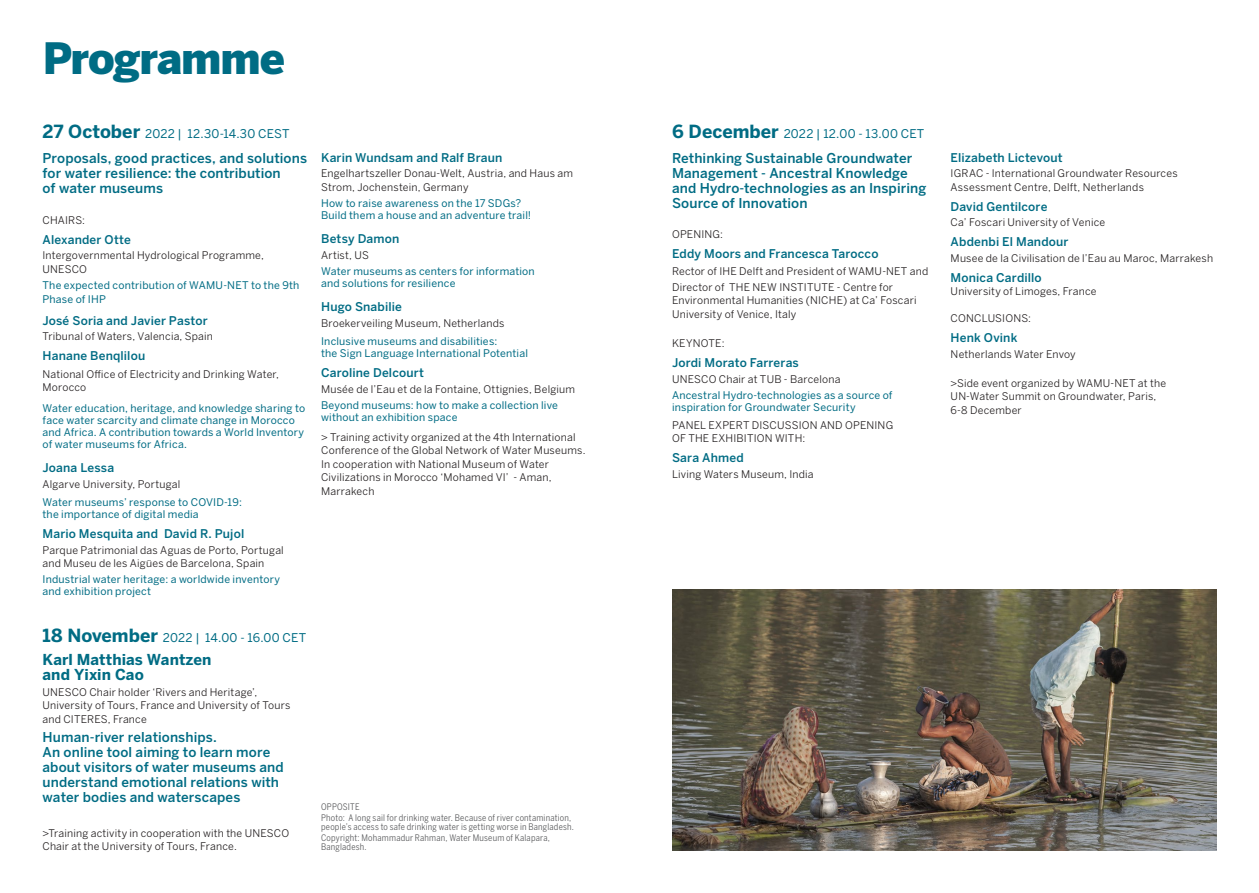
<style>
.page{position:relative;width:1259px;height:893px;background:#fff}
.page>*{position:absolute;margin:0;border:0;box-sizing:border-box;transform-origin:0 0}
.t1{font:900 42.9px "Benton Sans";letter-spacing:-.025em;color:#006c84}
.t2{font:700 15px/15px "Benton Sans";letter-spacing:.005em;color:#006c84}
.t3{font:500 13.5px/15px "Benton Sans";letter-spacing:.01em;color:#006c84}
.t4{font:500 12px "Benton Sans";letter-spacing:.015em;color:#006c84}
.t5{font:12px "Benton Sans";letter-spacing:.015em;color:#006c84}
.t6{font:10.5px/13.5px "Benton Sans";letter-spacing:.02em;color:#231f20}
.t7{font:10.5px/12px "Benton Sans";letter-spacing:.015em;color:#006c84}
.t8{font:9px/11.1px "Benton Sans Cond";letter-spacing:.025em;color:#57585a}
.s1{font-weight:700;font-size:18px}
</style>
<div class="page">
<img style="left:672px;top:590px;width:544px;height:260px">
<h1 class="t1" style="left:43px;top:33px;width:244px">Programme</h1>
<p class="t5" style="left:43px;top:126px;width:248px"><span class="s1">27 October</span> 2022 | 12.30-14.30 CEST</p>
<p class="t3" style="left:43px;top:150px;width:266px">Proposals, good practices, and solutions for water resilience: the contribution<br>of water museums</p>
<p class="t6" style="left:43px;top:213px;width:44px">CHAIRS:</p>
<p class="t4" style="left:43px;top:232px;width:90px">Alexander Otte</p>
<p class="t6" style="left:43px;top:249px;width:223px">Intergovernmental Hydrological Programme,<br>UNESCO</p>
<p class="t7" style="left:43px;top:279px;width:258px;line-height:13.5px">The expected contribution of WAMU-NET to the 9th<br>Phase of IHP</p>
<p class="t4" style="left:43px;top:313px;width:167px">José Soria and Javier Pastor</p>
<p class="t6" style="left:43px;top:330px;width:172px">Tribunal of Waters, Valencia, Spain</p>
<p class="t4" style="left:43px;top:349px;width:104px">Hanane Benqlilou</p>
<p class="t6" style="left:43px;top:367px;width:238px">National Office of Electricity and Drinking Water,<br>Morocco</p>
<p class="t7" style="left:43px;top:402px;width:264px">Water education, heritage, and knowledge sharing to face water scarcity and climate change in Morocco and Africa. A contribution towards a World Inventory of water museums for Africa.</p>
<p class="t4" style="left:43px;top:461px;width:73px">Joana Lessa</p>
<p class="t6" style="left:43px;top:477px;width:139px">Algarve University, Portugal</p>
<p class="t7" style="left:43px;top:496px;width:201px">Water museums’ response to COVID-19: the importance of digital media</p>
<p class="t4" style="left:43px;top:526px;width:203px">Mario Mesquita and David R. Pujol</p>
<p class="t6" style="left:43px;top:543px;width:243px">Parque Patrimonial das Aguas de Porto, Portugal and Museu de les Aigües de Barcelona, Spain</p>
<p class="t7" style="left:43px;top:573px;width:239px">Industrial water heritage: a worldwide inventory and exhibition project</p>
<p class="t5" style="left:43px;top:630px;width:265px"><span class="s1">18 November</span> 2022 | 14.00 - 16.00 CET</p>
<h2 class="t2" style="left:43px;top:652px;width:170px">Karl Matthias Wantzen and Yixin Cao</h2>
<p class="t6" style="left:43px;top:685px;width:249px">UNESCO Chair holder ‘Rivers and Heritage’,<br>University of Tours, France and University of Tours and CITERES, France</p>
<p class="t3" style="left:43px;top:729px;width:243px">Human-river relationships.<br>An online tool aiming to learn more about visitors of water museums and understand emotional relations with water bodies and waterscapes</p>
<p class="t6" style="left:43px;top:826px;width:248px">&gt;Training activity in cooperation with the UNESCO<br>Chair at the University of Tours, France.</p>
<p class="t4" style="left:321px;top:150px;width:183px">Karin Wundsam and Ralf Braun</p>
<p class="t6" style="left:321px;top:167px;width:253px">Engelhartszeller Donau-Welt, Austria, and Haus am<br>Strom, Jochenstein, Germany</p>
<p class="t7" style="left:321px;top:197px;width:212px">How to raise awareness on the 17 SDGs?<br>Build them a house and an adventure trail!</p>
<p class="t4" style="left:321px;top:232px;width:80px">Betsy Damon</p>
<p class="t6" style="left:321px;top:248px;width:49px">Artist, US</p>
<p class="t7" style="left:321px;top:265px;width:215px">Water museums as centers for information and solutions for resilience</p>
<p class="t4" style="left:321px;top:300px;width:82px">Hugo Snabilie</p>
<p class="t6" style="left:321px;top:316px;width:185px">Broekerveiling Museum, Netherlands</p>
<p class="t7" style="left:321px;top:335px;width:208px">Inclusive museums and disabilities:<br>the Sign Language International Potential</p>
<p class="t4" style="left:321px;top:365px;width:104px">Caroline Delcourt</p>
<p class="t6" style="left:321px;top:382px;width:255px">Musée de l’Eau et de la Fontaine, Ottignies, Belgium</p>
<p class="t7" style="left:321px;top:399px;width:238px">Beyond museums: how to make a collection live without an exhibition space</p>
<p class="t6" style="left:321px;top:430px;width:266px">&gt; Training activity organized at the 4th International Conference of the Global Network of Water Museums.<br>In cooperation with National Museum of Water Civilizations in Morocco ‘Mohamed VI’ - Aman, Marrakech</p>
<p class="t8" style="left:321px;top:801px;width:252px">OPPOSITE<br>Photo: A long sail for drinking water. Because of river contamination,</p>
<p class="t8" style="left:321px;top:821px;width:254px">people’s access to safe drinking water is getting worse in Bangladesh.<br>Copyright: Mohammadur Rahman, Water Museum of Kalapara,</p>
<p class="t8" style="left:321px;top:842px;width:47px">Bangladesh.</p>
<p class="t5" style="left:672px;top:126px;width:254px"><span class="s1">6 December</span> 2022 | 12.00 - 13.00 CET</p>
<p class="t3" style="left:672px;top:150px;width:256px">Rethinking Sustainable Groundwater Management - Ancestral Knowledge and Hydro-technologies as an Inspiring Source of Innovation</p>
<p class="t6" style="left:672px;top:228px;width:53px">OPENING:</p>
<p class="t4" style="left:672px;top:247px;width:208px">Eddy Moors and Francesca Tarocco</p>
<p class="t6" style="left:672px;top:264px;width:258px;line-height:15.6px">Rector of IHE Delft and President of WAMU-NET and<br>Director of THE NEW INSTITUTE - Centre for</p>
<p class="t6" style="left:672px;top:294px;width:246px">Environmental Humanities (NICHE) at Ca’ Foscari<br>University of Venice, Italy</p>
<p class="t6" style="left:672px;top:336px;width:54px">KEYNOTE:</p>
<p class="t4" style="left:672px;top:355px;width:128px">Jordi Morato Farreras</p>
<p class="t6" style="left:672px;top:372px;width:170px">UNESCO Chair at TUB - Barcelona</p>
<p class="t7" style="left:672px;top:389px;width:222px">Ancestral Hydro-technologies as a source of inspiration for Groundwater Security</p>
<p class="t6" style="left:672px;top:418px;width:223px">PANEL EXPERT DISCUSSION AND OPENING<br>OF THE EXHIBITION WITH:</p>
<p class="t4" style="left:672px;top:450px;width:73px">Sara Ahmed</p>
<p class="t6" style="left:672px;top:467px;width:143px">Living Waters Museum, India</p>
<p class="t4" style="left:950px;top:150px;width:113px">Elizabeth Lictevout</p>
<p class="t6" style="left:950px;top:167px;width:228px">IGRAC - International Groundwater Resources<br>Assessment Centre, Delft, Netherlands</p>
<p class="t4" style="left:950px;top:199px;width:98px">David Gentilcore</p>
<p class="t6" style="left:950px;top:216px;width:156px">Ca’ Foscari University of Venice</p>
<p class="t4" style="left:950px;top:235px;width:119px">Abdenbi El Mandour</p>
<p class="t6" style="left:950px;top:251px;width:264px">Musee de la Civilisation de l’Eau au Maroc, Marrakesh</p>
<p class="t4" style="left:950px;top:270px;width:93px">Monica Cardillo</p>
<p class="t6" style="left:950px;top:284px;width:147px">University of Limoges, France</p>
<p class="t6" style="left:950px;top:311px;width:82px">CONCLUSIONS:</p>
<p class="t4" style="left:950px;top:330px;width:68px">Henk Ovink</p>
<p class="t6" style="left:950px;top:347px;width:127px">Netherlands Water Envoy</p>
<p class="t6" style="left:950px;top:376px;width:217px">&gt;Side event organized by WAMU-NET at the<br>UN-Water Summit on Groundwater, Paris,<br>6-8 December</p>
</div>
